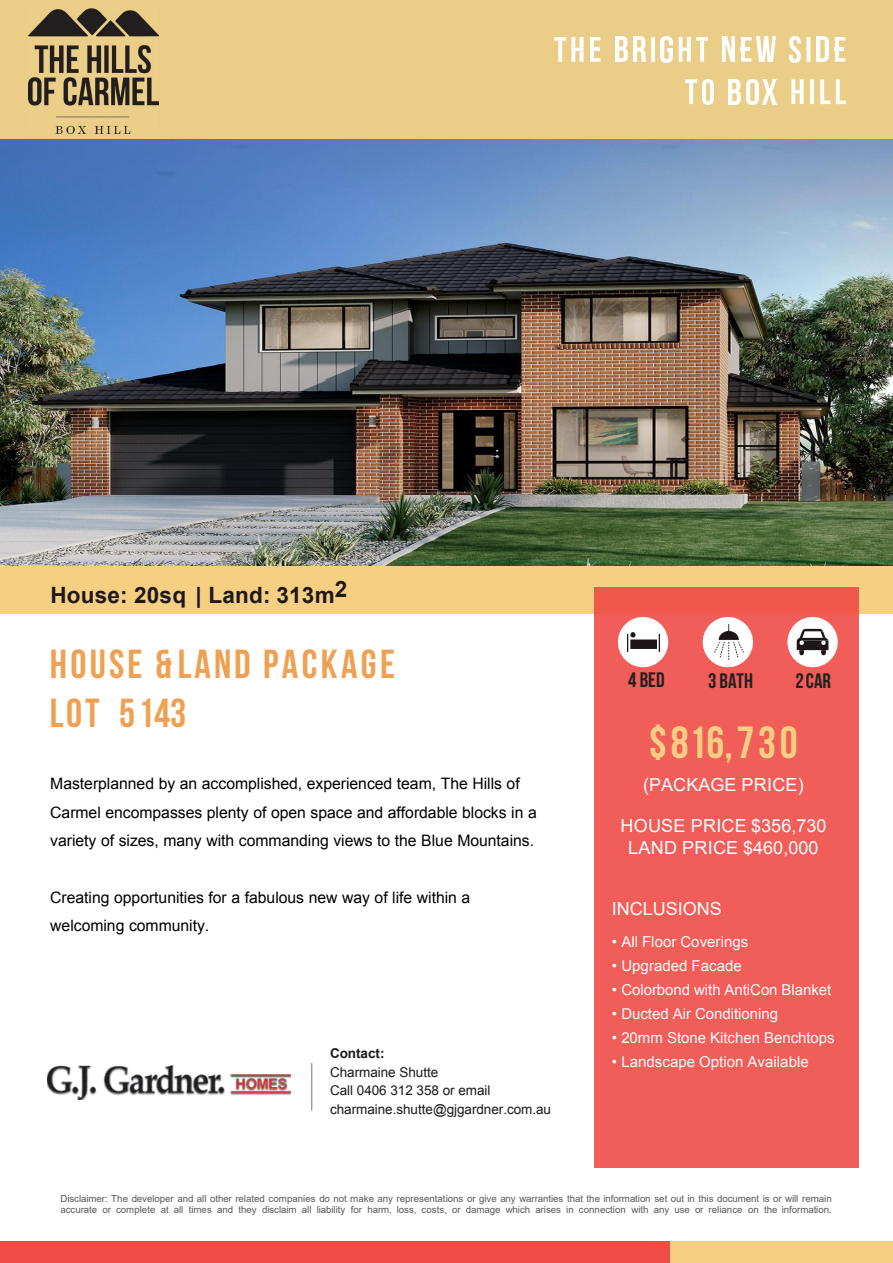
<style>
.page{position:relative;width:893px;height:1263px;background:#fff}
.page>*{position:absolute;margin:0;border:0;box-sizing:border-box;transform-origin:0 0}
.t1{font:700 45px "Bebas Neue";letter-spacing:.04em;color:#f6cf83}
.t2{font:700 40.5px/48.6px "Bebas Neue";letter-spacing:.08em;color:#efa153}
.t3{font:700 22.5px "Arial";letter-spacing:.01em;color:#1e1819}
.t4{font:700 21px "Bebas Neue";color:#231f20}
.t5{font:18px/22.4px "Arial";letter-spacing:.005em;color:#fff;text-align:center}
.t6{font:15.75px/28.3px "Arial";color:#000}
.t7{font:15px "Arial";letter-spacing:-.005em;color:#fff}
.t8{font:13.5px/18.8px "Arial";letter-spacing:-.005em;color:#1e1819}
.t9{font:9.75px/11.4px "Arial";letter-spacing:-.01em;color:#57585b}
.s1{font-weight:700}
.s2{font-family:"Calibri";color:#231f20}
</style>
<div class="page">
<div style="left:0;top:564px;width:893px;height:49px;background:#f6cf83"></div>
<hr style="left:311px;top:1063px;width:1px;height:48px;background:#58595b">
<div style="left:223px;top:1241px;width:223px;height:22px;background:#f04b46"></div>
<div style="left:0;top:1241px;width:223px;height:22px;background:#f04b46"></div>
<div style="left:446px;top:1241px;width:224px;height:22px;background:#f04b46"></div>
<div style="left:670px;top:1241px;width:223px;height:22px;background:#f6cf83"></div>
<div style="left:594px;top:587px;width:265px;height:580px;background:#f15d58"></div>
<svg style="left:617px;top:617px;width:51px;height:50px"></svg>
<img style="left:627px;top:633px;width:32px;height:19px">
<svg style="left:787px;top:617px;width:50px;height:50px"></svg>
<svg style="left:702px;top:617px;width:51px;height:50px"></svg>
<img style="left:714px;top:625px;width:29px;height:34px">
<div style="left:0;top:0;width:893px;height:141px;background:#eace87"></div>
<img style="left:28px;top:8px;width:131px;height:125px">
<svg style="left:558px;top:41px;width:4px;height:21px"></svg>
<svg style="left:554px;top:37px;width:12px;height:4px"></svg>
<svg style="left:571px;top:51px;width:4px;height:11px"></svg>
<svg style="left:571px;top:48px;width:12px;height:3px"></svg>
<svg style="left:571px;top:37px;width:4px;height:11px"></svg>
<svg style="left:579px;top:51px;width:4px;height:11px"></svg>
<svg style="left:579px;top:37px;width:4px;height:11px"></svg>
<svg style="left:590px;top:58px;width:10px;height:4px"></svg>
<svg style="left:590px;top:37px;width:10px;height:21px"></svg>
<img style="left:615px;top:37px;width:12px;height:25px">
<img style="left:633px;top:37px;width:12px;height:25px">
<svg style="left:651px;top:37px;width:4px;height:25px"></svg>
<img style="left:661px;top:37px;width:11px;height:25px">
<svg style="left:678px;top:37px;width:13px;height:25px"></svg>
<svg style="left:700px;top:41px;width:4px;height:21px"></svg>
<svg style="left:696px;top:37px;width:12px;height:4px"></svg>
<img style="left:722px;top:37px;width:12px;height:25px">
<svg style="left:741px;top:58px;width:10px;height:4px"></svg>
<svg style="left:741px;top:37px;width:10px;height:21px"></svg>
<img style="left:756px;top:37px;width:19px;height:25px">
<img style="left:789px;top:37px;width:11px;height:25px">
<svg style="left:806px;top:37px;width:4px;height:25px"></svg>
<img style="left:816px;top:37px;width:12px;height:25px">
<svg style="left:834px;top:58px;width:11px;height:4px"></svg>
<svg style="left:834px;top:37px;width:11px;height:21px"></svg>
<svg style="left:689px;top:83px;width:4px;height:21px"></svg>
<svg style="left:685px;top:79px;width:12px;height:4px"></svg>
<img style="left:702px;top:79px;width:11px;height:25px">
<img style="left:728px;top:79px;width:12px;height:25px">
<img style="left:746px;top:79px;width:12px;height:25px">
<img style="left:762px;top:79px;width:15px;height:25px">
<svg style="left:791px;top:93px;width:4px;height:11px"></svg>
<svg style="left:791px;top:90px;width:12px;height:3px"></svg>
<svg style="left:791px;top:79px;width:4px;height:11px"></svg>
<svg style="left:799px;top:93px;width:4px;height:11px"></svg>
<svg style="left:799px;top:79px;width:4px;height:11px"></svg>
<hr style="left:810px;top:79px;width:4px;height:25px;background:#fdfcf7">
<svg style="left:820px;top:79px;width:4px;height:22px"></svg>
<svg style="left:820px;top:101px;width:26px;height:3px"></svg>
<svg style="left:835px;top:79px;width:4px;height:22px"></svg>
<img style="left:0;top:139px;width:893px;height:426px">
<img style="left:47px;top:1065px;width:244px;height:35px">
<p class="t3" style="left:50px;top:580px;width:298px">House: 20sq | Land: 313m2</p>
<p class="t2" style="left:50px;top:639px;width:346px">HOUSE &amp; LAND PACKAGE<br>LOT 5143</p>
<p class="t6" style="left:50px;top:770px;width:488px">Masterplanned by an accomplished, experienced team, The Hills of<br>Carmel encompasses plenty of open space and affordable blocks in a variety of sizes, many with commanding views to the Blue Mountains.</p>
<p class="t4" style="left:628px;top:668px;width:38px">4 BED</p>
<p class="t4" style="left:708px;top:670px;width:46px">3 BATH</p>
<p class="t4" style="left:795px;top:670px;width:37px">2 CAR</p>
<p class="t1" style="left:649px;top:718px;width:150px">$816,730</p>
<p class="t5" style="left:643px;top:773px;width:162px">(PACKAGE PRICE)</p>
<p class="t5" style="left:620px;top:814px;width:207px">HOUSE PRICE $356,730<br>LAND PRICE $460,000</p>
<p class="t6" style="left:50px;top:883px;width:421px">Creating opportunities for a fabulous new way of life within a welcoming community.</p>
<p class="t5" style="left:612px;top:897px;width:111px">INCLUSIONS</p>
<p class="t7" style="left:612px;top:931px;width:138px">• All Floor Coverings</p>
<p class="t7" style="left:612px;top:955px;width:131px">• Upgraded Facade</p>
<p class="t7" style="left:612px;top:979px;width:221px">• Colorbond with AntiCon Blanket</p>
<p class="t7" style="left:612px;top:1003px;width:168px">• Ducted Air Conditioning</p>
<p class="t7" style="left:612px;top:1027px;width:224px">• 20mm Stone Kitchen Benchtops</p>
<p class="t7" style="left:612px;top:1051px;width:198px">• Landscape Option Available</p>
<p class="t8" style="left:330px;top:1044px;width:222px"><span class="s1">Contact:<br></span>Charmaine Shutte<br>Call 0406 312 358 or email charmaine.shutte@gjgardner.com.au</p>
<p class="t9" style="left:61px;top:1193px;width:772px">Disclaimer: The developer and all other related companies do not make any representations or give any warranties that the information set out in this document is or will remain accurate or complete at all times and they disclaim all liability for harm, loss, costs, or damage which arises in connection with any use or reliance on the information<span class="s2">.</span></p>
</div>
